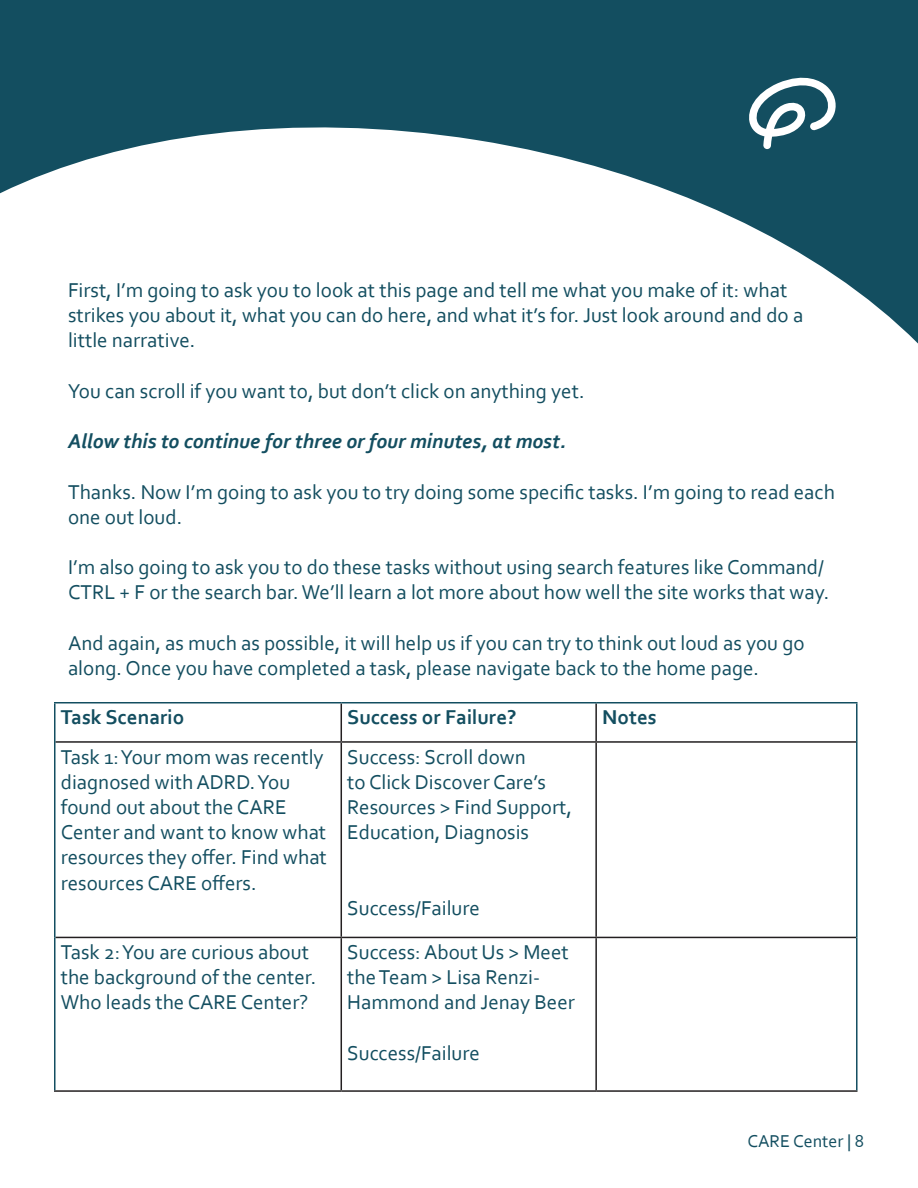
<style>
.page{position:relative;width:918px;height:1188px;background:#fff}
.page>*{position:absolute;margin:0;border:0;box-sizing:border-box;transform-origin:0 0}
.t1{font:21px/25.2px "Corbel";color:#134e60}
.t2{font:italic 700 21px "Corbel";color:#134e60}
.t3{font:700 21px "Corbel";color:#134e60}
.t4{font:18px "Corbel";color:#134e60}
</style>
<div class="page">
<hr style="left:341px;top:704px;width:1px;height:37px;background:#231f20">
<hr style="left:595px;top:704px;width:2px;height:37px;background:#231f20">
<hr style="left:56px;top:741px;width:285px;height:2px;background:#231f20">
<hr style="left:341px;top:741px;width:255px;height:2px;background:#231f20">
<hr style="left:341px;top:743px;width:1px;height:194px;background:#231f20">
<hr style="left:596px;top:741px;width:260px;height:2px;background:#231f20">
<hr style="left:595px;top:743px;width:2px;height:194px;background:#231f20">
<hr style="left:56px;top:937px;width:285px;height:1px;background:#231f20">
<hr style="left:341px;top:937px;width:255px;height:1px;background:#231f20">
<hr style="left:341px;top:938px;width:1px;height:152px;background:#231f20">
<hr style="left:596px;top:937px;width:260px;height:1px;background:#231f20">
<hr style="left:595px;top:938px;width:2px;height:152px;background:#231f20">
<hr style="left:54px;top:1090px;width:287px;height:2px;background:#231f20">
<hr style="left:341px;top:1090px;width:255px;height:2px;background:#231f20">
<hr style="left:596px;top:1090px;width:262px;height:2px;background:#231f20">
<hr style="left:54px;top:742px;width:2px;height:195px;background:#134e60">
<hr style="left:856px;top:742px;width:2px;height:195px;background:#134e60">
<hr style="left:54px;top:937px;width:2px;height:153px;background:#134e60">
<hr style="left:856px;top:937px;width:2px;height:153px;background:#134e60">
<hr style="left:54px;top:702px;width:287px;height:2px;background:#134e60">
<hr style="left:54px;top:704px;width:2px;height:38px;background:#134e60">
<hr style="left:341px;top:702px;width:255px;height:2px;background:#134e60">
<hr style="left:596px;top:702px;width:262px;height:2px;background:#134e60">
<hr style="left:856px;top:704px;width:2px;height:38px;background:#134e60">
<svg style="left:0;top:0;width:918px;height:344px;fill:#134e60"></svg>
<svg style="left:749px;top:78px;width:87px;height:71px"></svg>
<p class="t1" style="left:68px;top:277px;width:737px">First, I’m going to ask you to look at this page and tell me what you make of it: what strikes you about it, what you can do here, and what it’s for. Just look around and do a little narrative.</p>
<p class="t1" style="left:68px;top:378px;width:518px">You can scroll if you want to, but don’t click on anything yet.</p>
<p class="t2" style="left:68px;top:428px;width:500px">Allow this to continue for three or four minutes, at most.</p>
<p class="t1" style="left:68px;top:479px;width:768px">Thanks. Now I’m going to ask you to try doing some specific tasks. I’m going to read each one out loud.</p>
<p class="t1" style="left:68px;top:554px;width:763px">I’m also going to ask you to do these tasks without using search features like Command/<br>CTRL + F or the search bar. We’ll learn a lot more about how well the site works that way.</p>
<p class="t1" style="left:68px;top:630px;width:738px">And again, as much as possible, it will help us if you can try to think out loud as you go along. Once you have completed a task, please navigate back to the home page.</p>
<p class="t3" style="left:61px;top:704px;width:125px">Task Scenario</p>
<p class="t3" style="left:347px;top:704px;width:171px">Success or Failure?</p>
<p class="t3" style="left:602px;top:704px;width:56px">Notes</p>
<p class="t1" style="left:61px;top:744px;width:268px">Task 1: Your mom was recently diagnosed with ADRD. You found out about the CARE<br>Center and want to know what resources they offer. Find what resources CARE offers.</p>
<p class="t1" style="left:347px;top:744px;width:226px">Success: Scroll down<br>to Click Discover Care’s<br>Resources &gt; Find Support,<br>Education, Diagnosis</p>
<p class="t1" style="left:347px;top:895px;width:134px">Success/Failure</p>
<p class="t1" style="left:61px;top:939px;width:257px">Task 2: You are curious about the background of the center.<br>Who leads the CARE Center?</p>
<p class="t1" style="left:347px;top:939px;width:229px">Success: About Us &gt; Meet the Team &gt; Lisa Renzi-<br>Hammond and Jenay Beer</p>
<p class="t1" style="left:347px;top:1040px;width:134px">Success/Failure</p>
<p class="t4" style="left:748px;top:1130px;width:118px">CARE Center | 8</p>
</div>
